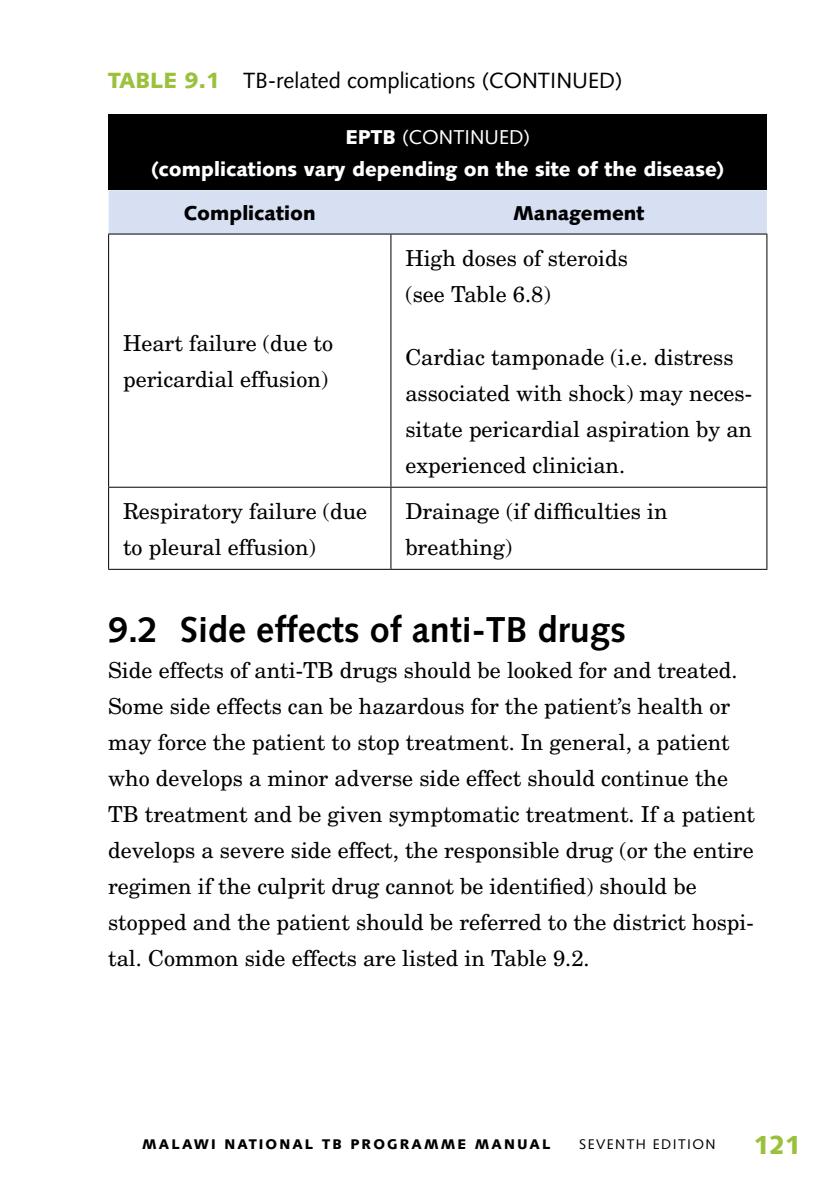
<style>
.page{position:relative;width:840px;height:1191px;background:#fff}
.page>*{position:absolute;margin:0;border:0;box-sizing:border-box;transform-origin:0 0}
.t1{font:700 36px "Syntax";color:#000}
.t2{font:900 26px "Syntax";color:#9bc13c}
.t3{font:22px/36px "New Century Schlbk";color:#000}
.t4{font:22px "Syntax";color:#000}
.t5{font:900 22px "Syntax";color:#9bc13c}
.t6{font:900 20px "Syntax";color:#fff}
.t7{font:900 20px "Syntax";color:#000}
.t8{font:20px "Syntax";color:#fff}
.t9{font:900 14px "Syntax";letter-spacing:.15em;color:#000}
.t10{font:14px "Syntax";letter-spacing:.1em;color:#000}
.s1{font-weight:900;color:#9bc13c}
.s2{font-weight:900}
</style>
<div class="page">
<div style="left:108px;top:114px;width:658px;height:76px;background:#000"></div>
<div style="left:108px;top:190px;width:658px;height:43px;background:#d7e0f2"></div>
<hr style="left:108px;top:233px;width:282px;height:1px;background:#000">
<hr style="left:390px;top:233px;width:377px;height:1px;background:#000">
<hr style="left:390px;top:234px;width:1px;height:253px;background:#000">
<hr style="left:108px;top:487px;width:282px;height:1px;background:#000">
<hr style="left:390px;top:487px;width:377px;height:1px;background:#000">
<hr style="left:390px;top:488px;width:1px;height:81px;background:#000">
<hr style="left:108px;top:234px;width:1px;height:253px;background:#000">
<hr style="left:766px;top:234px;width:1px;height:253px;background:#000">
<hr style="left:108px;top:488px;width:1px;height:81px;background:#000">
<hr style="left:766px;top:488px;width:1px;height:81px;background:#000">
<hr style="left:108px;top:569px;width:282px;height:1px;background:#000">
<hr style="left:390px;top:569px;width:377px;height:1px;background:#000">
<p class="t5" style="left:108px;top:68px;width:27px">Table</p>
<p class="t4" style="left:184px;top:68px;width:334px"><span class="s1">9.1</span> TB-related complications (CONTINUE</p>
<p class="t4" style="left:598px;top:68px;width:25px">D)</p>
<p class="t8" style="left:345px;top:125px;width:90px"><span class="s2">EPTB</span> (CONTINUE</p>
<p class="t8" style="left:508px;top:125px;width:23px">D)</p>
<p class="t6" style="left:151px;top:157px;width:574px">(complications vary depending on the site of the disease)</p>
<p class="t7" style="left:184px;top:201px;width:133px">Complication</p>
<p class="t7" style="left:513px;top:201px;width:133px">Management</p>
<p class="t3" style="left:123px;top:325px;width:211px">Heart failure (due to pericardial effusion)</p>
<p class="t3" style="left:405px;top:239px;width:224px">High doses of steroids (see Table 6.8)</p>
<p class="t3" style="left:405px;top:338px;width:348px">Cardiac tamponade (i.e. distress associated with shock) may neces&shy;sitate pericardial aspiration by an experienced clinician.</p>
<p class="t3" style="left:123px;top:492px;width:246px">Respiratory failure (due to pleural effusion)</p>
<p class="t3" style="left:405px;top:492px;width:263px">Drainage (if difficulties in breathing)</p>
<h1 class="t1" style="left:108px;top:609px;width:519px">9.2 Side effects of anti-TB drugs</h1>
<p class="t3" style="left:108px;top:651px;width:648px">Side effects of anti-TB drugs should be looked for and treated.<br>Some side effects can be hazardous for the patient’s health or may force the patient to stop treatment. In general, a patient who develops a minor adverse side effect should continue the TB treatment and be given symptomatic treatment. If a patient develops a severe side effect, the responsible drug (or the entire regimen if the culprit drug cannot be identified) should be stopped and the patient should be referred to the district hospi&shy;tal. Common side effects are listed in Table 9.2.</p>
<p class="t9" style="left:142px;top:1136px;width:298px">Malawi National TB Programm</p>
<p class="t9" style="left:457px;top:1136px;width:95px">e Manual</p>
<p class="t10" style="left:579px;top:1136px;width:138px">Seventh Edition</p>
<p class="t2" style="left:753px;top:1129px;width:50px">121</p>
</div>
